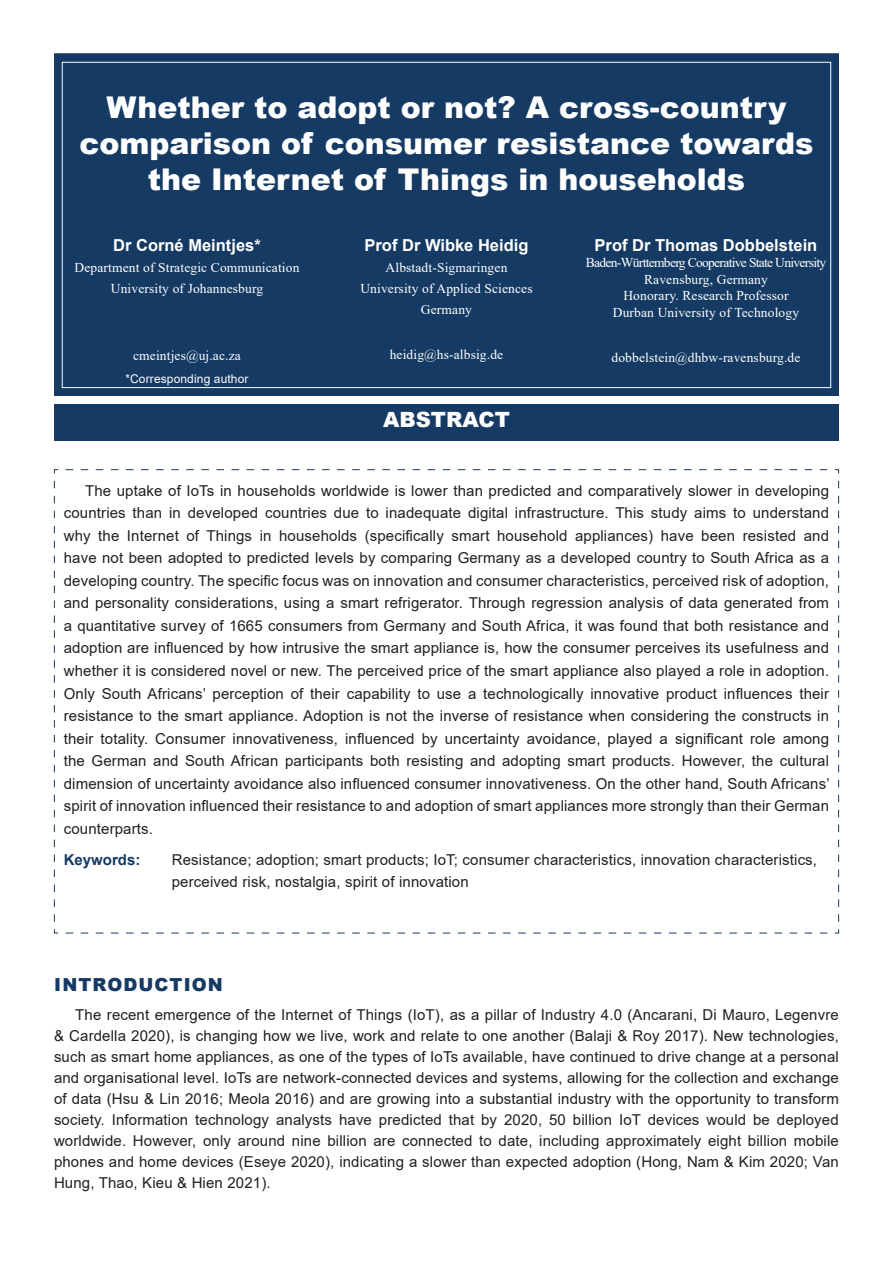
<style>
.page{position:relative;width:893px;height:1263px;background:#fff}
.page>*{position:absolute;margin:0;border:0;box-sizing:border-box;transform-origin:0 0}
.Main_Heading{font:900 30px/36px "Arial";color:#fff;text-align:center}
.Abstract_Heading_New{font:900 21px "Arial";color:#fff}
.Subheading_1{font:900 18px "Arial";letter-spacing:.06em;color:#153a63}
.Author_name{font:700 16.5px "Arial";color:#fff}
.Content_body{font:15px/22.5px "Arial";letter-spacing:.01em;color:#231f20;text-align:justify}
.Keywords_header{font:15px/22.5px "Arial";letter-spacing:.01em;color:#231f20}
.Keywords_header-2{font:700 15px "Arial";color:#153a63}
.Author_affiliation{font:13.5px "Times New Roman";letter-spacing:.01em;color:#fff}
.Author_affiliation-2{font:13.5px/16.5px "Times New Roman";letter-spacing:-.05em;color:#fff;text-align:center}
.Author_email{font:13.5px "Times New Roman";letter-spacing:.01em;color:#fff}
.Author_name-2{font:12px "Arial";letter-spacing:.01em;color:#fff}
</style>
<div class="page">
<div style="left:54px;top:54px;width:785px;height:209px;background:#153a63"></div>
<div style="left:54px;top:231px;width:785px;height:164px;background:#153a63"></div>
<div style="left:54px;top:404px;width:785px;height:36px;background:#153a63"></div>
<svg style="left:54px;top:469px;width:785px;height:465px"></svg>
<hr style="left:54px;top:53px;width:785px;height:2px;background:#153a63">
<p class="Main_Heading" style="left:80px;top:89px;width:735px">Whether to adopt or not? A cross-country comparison of consumer resistance towards the Internet of Things in households</p>
<p class="Author_name" style="left:113px;top:233px;width:149px">Dr Corné Meintjes*</p>
<p class="Author_affiliation" style="left:75px;top:257px;width:226px">Department of Strategic Communication</p>
<p class="Author_affiliation" style="left:111px;top:278px;width:154px">University of Johannesburg</p>
<p class="Author_affiliation" style="left:133px;top:346px;width:109px">cmeintjes@uj.ac.za</p>
<p class="Author_name-2" style="left:125px;top:370px;width:125px">*Corresponding author</p>
<p class="Author_name" style="left:364px;top:233px;width:165px">Prof Dr Wibke Heidig</p>
<p class="Author_affiliation" style="left:386px;top:257px;width:123px">Albstadt-Sigmaringen</p>
<p class="Author_affiliation" style="left:360px;top:278px;width:174px">University of Applied Sciences</p>
<p class="Author_affiliation" style="left:421px;top:299px;width:53px">Germany</p>
<p class="Author_affiliation" style="left:390px;top:344px;width:115px">heidig@hs-albsig.de</p>
<p class="Abstract_Heading_New" style="left:383px;top:404px;width:128px">ABSTRACT</p>
<p class="Author_name" style="left:595px;top:233px;width:224px">Prof Dr Thomas Dobbelstein</p>
<p class="Author_affiliation-2" style="left:586px;top:254px;width:242px">Baden-Württemberg Cooperative State University<br>Ravensburg, Germany</p>
<p class="Author_affiliation" style="left:623px;top:286px;width:167px">Honorary. Research Professor</p>
<p class="Author_affiliation" style="left:613px;top:302px;width:188px">Durban University of Technology</p>
<p class="Author_email" style="left:611px;top:347px;width:190px">dobbelstein@dhbw-ravensburg.de</p>
<p class="Content_body" style="left:64px;top:479px;width:767px;text-indent:21px">The uptake of IoTs in households worldwide is lower than predicted and comparatively slower in developing countries than in developed countries due to inadequate digital infrastructure. This study aims to understand why the Internet of Things in households (specifically smart household appliances) have been resisted and have not been adopted to predicted levels by comparing Germany as a developed country to South Africa as a developing country. The specific focus was on innovation and consumer characteristics, perceived risk of adoption, and personality considerations, using a smart refrigerator. Through regression analysis of data generated from a quantitative survey of 1665 consumers from Germany and South Africa, it was found that both resistance and adoption are influenced by how intrusive the smart appliance is, how the consumer perceives its usefulness and whether it is considered novel or new. The perceived price of the smart appliance also played a role in adoption.<br>Only South Africans’ perception of their capability to use a technologically innovative product influences their resistance to the smart appliance. Adoption is not the inverse of resistance when considering the constructs in their totality. Consumer innovativeness, influenced by uncertainty avoidance, played a significant role among the German and South African participants both resisting and adopting smart products. However, the cultural dimension of uncertainty avoidance also influenced consumer innovativeness. On the other hand, South Africans’ spirit of innovation influenced their resistance to and adoption of smart appliances more strongly than their German counterparts.</p>
<p class="Keywords_header-2" style="left:64px;top:849px;width:78px">Keywords:</p>
<p class="Keywords_header" style="left:172px;top:848px;width:647px">Resistance; adoption; smart products; IoT; consumer characteristics, innovation characteristics, perceived risk, nostalgia, spirit of innovation</p>
<p class="Subheading_1" style="left:54px;top:971px;width:170px">INTRODUCTION</p>
<p class="Content_body" style="left:54px;top:1004px;width:786px;line-height:21px;text-indent:21px">The recent emergence of the Internet of Things (IoT), as a pillar of Industry 4.0 (Ancarani, Di Mauro, Legenvre &amp; Cardella 2020), is changing how we live, work and relate to one another (Balaji &amp; Roy 2017). New technologies, such as smart home appliances, as one of the types of IoTs available, have continued to drive change at a personal and organisational level. IoTs are network-connected devices and systems, allowing for the collection and exchange of data (Hsu &amp; Lin 2016; Meola 2016) and are growing into a substantial industry with the opportunity to transform society. Information technology analysts have predicted that by 2020, 50 billion IoT devices would be deployed worldwide. However, only around nine billion are connected to date, including approximately eight billion mobile phones and home devices (Eseye 2020), indicating a slower than expected adoption (Hong, Nam &amp; Kim 2020; Van Hung, Thao, Kieu &amp; Hien 2021).</p>
</div>
